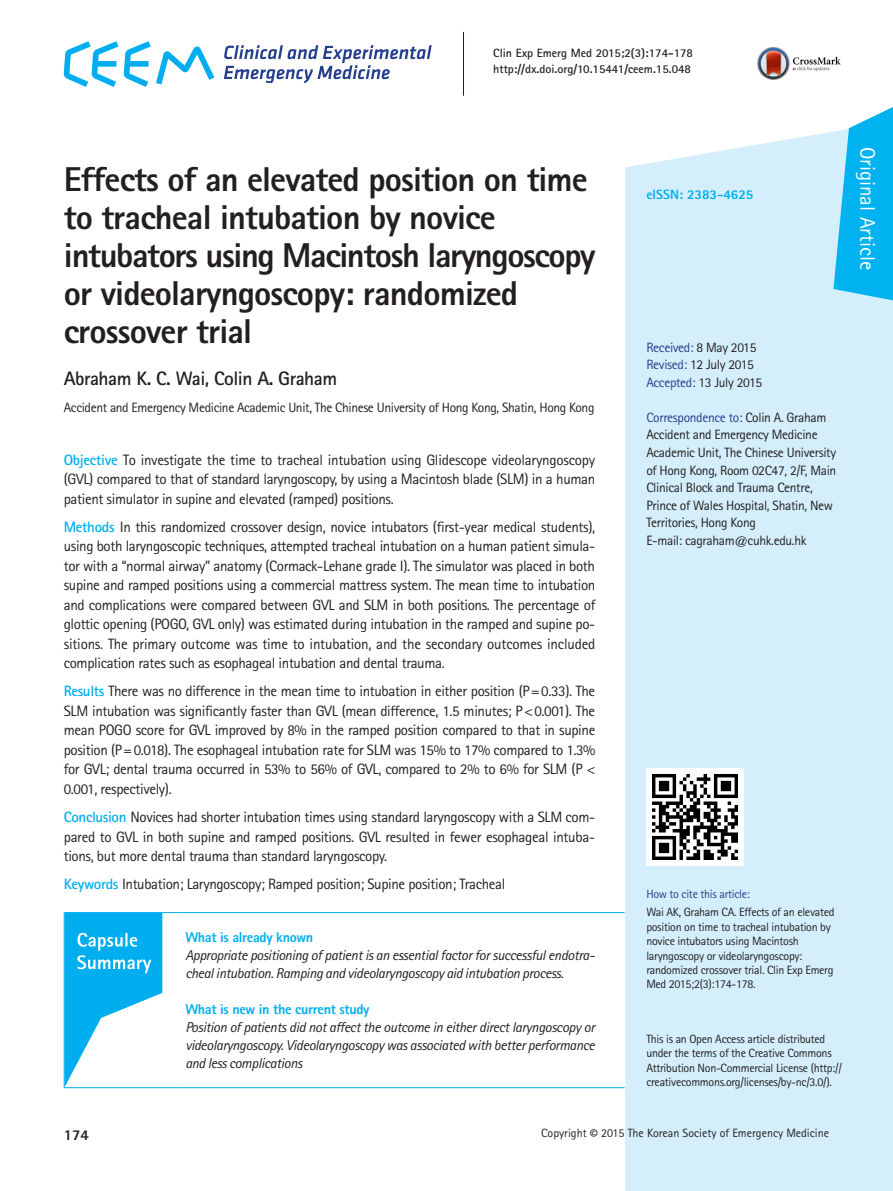
<style>
.page{position:relative;width:893px;height:1191px;background:#fff}
.page>*{position:absolute;margin:0;border:0;box-sizing:border-box;transform-origin:0 0}
.제목{font:800 34.5px/38px "Rotis Sans Serif Std";letter-spacing:-.025em;color:#231f20}
.t1{font:21px "Rotis Sans Serif Std";color:#fff}
.저자{font:700 19.5px "Rotis Sans Serif Std";letter-spacing:-.025em;color:#231f20}
.초록{font:15px/19.5px "Rotis Sans Serif Std";letter-spacing:-.025em;color:#231f20;text-align:justify}
.t2{font:800 15px "Rotis Sans Serif Std";color:#231f20}
.요약_article_본문{font:italic 14.25px/18px "Rotis Sans Serif Std";letter-spacing:-.025em;color:#231f20}
.요약_article_볼드{font:800 14.25px "Rotis Sans Serif Std";letter-spacing:-.025em;color:#00aeef}
.교신저자{font:13.5px/17.5px "Rotis Sans Serif Std";letter-spacing:-.025em;color:#231f20}
.소속{font:13.5px "Rotis Sans Serif Std";letter-spacing:-.025em;color:#231f20}
.교신저자-2{font:13.5px "Rotis Sans Serif Std";letter-spacing:-.025em;color:#253f8e}
.t3{font:800 13.5px "Rotis Sans Serif Std";color:#00aeef}
.인용주소본문{font:12px/14.4px "Rotis Sans Serif Std";letter-spacing:-.025em;color:#231f20}
.잡지볼륨{font:700 12px "Rotis Sans Serif Std";color:#231f20}
.인용주소본문-2{font:12px "Rotis Sans Serif Std";color:#231f20}
.인용주소볼드{font:12px "Rotis Sans Serif Std";letter-spacing:-.025em;color:#253f8e}
.s1{font-weight:700;color:#00aeef}
.s2{color:#231f20}
.s3{color:#253f8e}
.s4{font-family:"Myriad Pro";font-weight:700}
</style>
<div class="page">
<div style="left:625px;top:131px;width:268px;height:1060px;background:#d4effb"></div>
<svg style="left:833px;top:107px;width:60px;height:193px;background:#31c0f1"></svg>
<svg style="left:64px;top:41px;width:54px;height:46px"></svg>
<svg style="left:124px;top:41px;width:90px;height:46px"></svg>
<svg style="left:224px;top:45px;width:208px;height:38px"></svg>
<hr style="left:463px;top:32px;width:1px;height:64px;background:#231f20">
<div style="left:646px;top:768px;width:98px;height:98px;background:#fff"></div>
<img style="left:653px;top:775px;width:85px;height:85px">
<hr style="left:64px;top:913px;width:1px;height:174px;background:#00aeef">
<hr style="left:183px;top:912px;width:442px;height:1px;background:#00aeef">
<hr style="left:183px;top:1087px;width:442px;height:1px;background:#00aeef">
<hr style="left:64px;top:912px;width:119px;height:1px;background:#00aeef">
<hr style="left:64px;top:1087px;width:119px;height:1px;background:#00aeef">
<svg style="left:65px;top:913px;width:97px;height:174px"></svg>
<img style="left:758px;top:47px;width:83px;height:32px">
<p class="잡지볼륨" style="left:493px;top:45px;width:201px">Clin Exp Emerg Med 2015;2(3):174-178</p>
<p class="잡지볼륨" style="left:493px;top:62px;width:199px">http://dx.doi.org/10.15441/ceem.15.048</p>
<p class="제목" style="left:64px;top:160px;width:533px">Effects of an elevated position on time to tracheal intubation by novice intubators using Macintosh laryngoscopy or videolaryngoscopy: randomized crossover trial</p>
<p class="저자" style="left:64px;top:366px;width:275px">Abraham K. C. Wai, Colin A. Graham</p>
<p class="소속" style="left:64px;top:399px;width:532px">Accident and Emergency Medicine Academic Unit, The Chinese University of Hong Kong, Shatin, Hong Kong</p>
<p class="초록" style="left:64px;top:450px;width:533px"><span class="s1">Objective</span> To investigate the time to tracheal intubation using Glidescope videolaryngoscopy (GVL) compared to that of standard laryngoscopy, by using a Macintosh blade (SLM) in a human patient simulator in supine and elevated (ramped) positions.</p>
<p class="초록" style="left:64px;top:517px;width:533px"><span class="s1">Methods</span> In this randomized crossover design, novice intubators (first-year medical students), using both laryngoscopic techniques, attempted tracheal intubation on a human patient simula&shy;tor with a “normal airway” anatomy (Cormack-Lehane grade I). The simulator was placed in both supine and ramped positions using a commercial mattress system. The mean time to intubation and complications were compared between GVL and SLM in both positions. The percentage of glottic opening (POGO, GVL only) was estimated during intubation in the ramped and supine po&shy;sitions. The primary outcome was time to intubation, and the secondary outcomes included complication rates such as esophageal intubation and dental trauma.</p>
<p class="초록" style="left:64px;top:681px;width:533px"><span class="s1">Results</span> There was no difference in the mean time to intubation in either position (P=0.33). The SLM intubation was significantly faster than GVL (mean difference, 1.5 minutes; P&lt;0.001). The mean POGO score for GVL improved by 8% in the ramped position compared to that in supine position (P=0.018). The esophageal intubation rate for SLM was 15% to 17% compared to 1.3% for GVL; dental trauma occurred in 53% to 56% of GVL, compared to 2% to 6% for SLM (P &lt; 0.001, respectively).</p>
<p class="초록" style="left:64px;top:807px;width:533px"><span class="s1">Conclusion</span> Novices had shorter intubation times using standard laryngoscopy with a SLM com&shy;pared to GVL in both supine and ramped positions. GVL resulted in fewer esophageal intuba&shy;tions, but more dental trauma than standard laryngoscopy.</p>
<p class="초록" style="left:64px;top:874px;width:443px"><span class="s1">Keywords</span> Intubation; Laryngoscopy; Ramped position; Supine position; Tracheal</p>
<p class="요약_article_볼드" style="left:185px;top:927px;width:129px">What is already known</p>
<p class="요약_article_본문" style="left:185px;top:946px;width:411px">Appropriate positioning of patient is an essential factor for successful endotra&shy;cheal intubation. Ramping and videolaryngoscopy aid intubation process.</p>
<p class="요약_article_볼드" style="left:185px;top:999px;width:186px">What is new in the current study</p>
<p class="요약_article_본문" style="left:185px;top:1018px;width:411px;text-align:justify">Position of patients did not affect the outcome in either direct laryngoscopy or videolaryngoscopy. Videolaryngoscopy was associated with better performance and less complications</p>
<p class="t3" style="left:646px;top:185px;width:109px">eISSN: 2383-4625</p>
<p class="t1" style="left:880px;top:147px;width:125px;rotate:90deg">Original Article</p>
<p class="교신저자-2" style="left:646px;top:339px;width:112px">Received: <span class="s2">8 May 2015</span></p>
<p class="교신저자" style="left:646px;top:356px;width:109px"><span class="s3">Revised:</span> 12 July 2015</p>
<p class="교신저자" style="left:646px;top:373px;width:117px"><span class="s3">Accepted:</span> 13 July 2015</p>
<p class="교신저자-2" style="left:646px;top:409px;width:182px">Correspondence to: <span class="s2">Colin A. Graham</span></p>
<p class="교신저자" style="left:646px;top:426px;width:191px">Accident and Emergency Medicine Academic Unit, The Chinese University of Hong Kong, Room 02C47, 2/F, Main Clinical Block and Trauma Centre, Prince of Wales Hospital, Shatin, New Territories, Hong Kong</p>
<p class="교신저자" style="left:646px;top:531px;width:162px">E-mail: cagraham@cuhk.edu.hk</p>
<p class="인용주소볼드" style="left:646px;top:886px;width:105px">How to cite this article:</p>
<p class="인용주소본문" style="left:646px;top:905px;width:190px">Wai AK, Graham CA. Effects of an elevated position on time to tracheal intubation by novice intubators using Macintosh laryngoscopy or videolaryngoscopy: randomized crossover trial. Clin Exp Emerg Med 2015;2(3):174-178.</p>
<p class="인용주소본문" style="left:646px;top:1031px;width:197px">This is an Open Access article distributed under the terms of the Creative Commons Attribution Non-Commercial License (http:// creativecommons.org/licenses/by-nc/3.0/).</p>
<p class="t2" style="left:64px;top:1125px;width:27px">174</p>
<p class="인용주소본문-2" style="left:541px;top:1126px;width:290px">Copyright <span class="s4">©</span> 2015 The Korean Society of Emergency Medicine</p>
</div>
